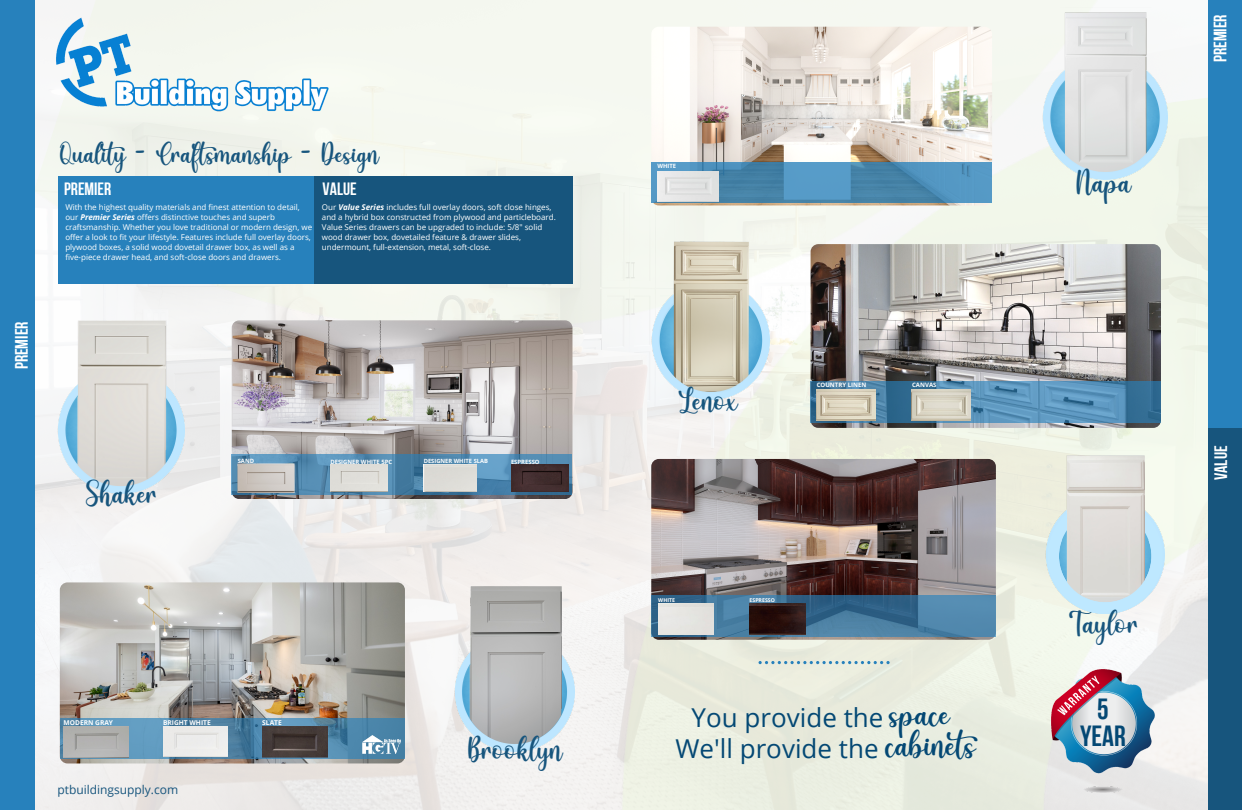
<style>
.page{position:relative;width:1242px;height:810px;background:#fff}
.page>*{position:absolute;margin:0;border:0;box-sizing:border-box;transform-origin:0 0}
.t1{font:40.2px "Gelato";color:#044874}
.t2{font:36px "Gelato";color:#17557d}
.t3{font:32px "Gelato";color:#17557d}
.t4{font:29.1px/27px "Bebas Neue Cyrillic";color:#044874;text-align:center}
.t5{font:26px "Open Sans";color:#044874}
.t6{font:18px "Bebas Neue Cyrillic";color:#fff}
.t7{font:17.8px "Bebas Neue Cyrillic";color:#fff}
.t8{font:12px "Open Sans";color:#17557d}
.t9{font:8px/10px "Open Sans";color:#fff}
.t10{font:700 6.6px "Open Sans";color:#fff}
.t11{font:700 6.1px "Open Sans";color:#fff}
.t12{font:700 5.9px "Open Sans";color:#fff}
.t13{font:700 5.8px "Open Sans";color:#fff}
.t14{font:700 5.2px "Open Sans";color:#fff}
.s1{font-weight:700;font-style:italic}
</style>
<div class="page">
<img style="left:35px;top:621px;width:365px;height:189px">
<img style="left:35px;top:0;width:1062px;height:621px">
<div style="left:0;top:0;width:35px;height:810px;background:#2781bc"></div>
<img style="left:400px;top:61px;width:808px;height:749px">
<img style="left:232px;top:320px;width:340px;height:179px;border-radius:7px">
<svg style="left:232px;top:454px;width:340px;height:41px;background:#5489ae"></svg>
<img style="left:48px;top:15px;width:295px;height:106px">
<div style="left:59px;top:176px;width:513px;height:108px;background:#2781bc"></div>
<div style="left:314px;top:176px;width:259px;height:108px;background:#17557d"></div>
<div style="left:1208px;top:0;width:34px;height:789px;background:#2781bc"></div>
<div style="left:1208px;top:428px;width:34px;height:382px;background:#17557d"></div>
<img style="left:454px;top:586px;width:120px;height:165px">
<img style="left:57px;top:319px;width:127px;height:174px">
<img style="left:511px;top:465px;width:57px;height:27px">
<img style="left:330px;top:465px;width:57px;height:27px">
<img style="left:424px;top:465px;width:52px;height:27px">
<img style="left:238px;top:464px;width:57px;height:28px">
<img style="left:651px;top:27px;width:341px;height:178px;border-radius:7px">
<svg style="left:651px;top:163px;width:341px;height:40px;background:#4d8db6"></svg>
<img style="left:657px;top:171px;width:62px;height:30px">
<img style="left:1043px;top:8px;width:124px;height:171px">
<img style="left:60px;top:582px;width:345px;height:181px;border-radius:8px">
<svg style="left:60px;top:718px;width:345px;height:41px;background:#5389ab"></svg>
<img style="left:64px;top:727px;width:64px;height:31px">
<img style="left:163px;top:726px;width:65px;height:31px">
<img style="left:263px;top:726px;width:64px;height:1px">
<img style="left:811px;top:244px;width:350px;height:184px;border-radius:8px">
<svg style="left:811px;top:382px;width:350px;height:41px;background:#5088ae"></svg>
<img style="left:817px;top:390px;width:59px;height:30px">
<img style="left:651px;top:236px;width:119px;height:163px">
<img style="left:911px;top:390px;width:60px;height:30px">
<img style="left:651px;top:459px;width:345px;height:181px;border-radius:8px">
<svg style="left:651px;top:596px;width:345px;height:40px;background:#44779b"></svg>
<div style="left:658px;top:604px;width:56px;height:31px;background:#e4e5e0"></div>
<img style="left:750px;top:604px;width:55px;height:31px">
<svg style="left:759px;top:661px;width:131px;height:3px"></svg>
<img style="left:1051px;top:670px;width:103px;height:123px">
<img style="left:363px;top:735px;width:37px;height:18px">
<img style="left:1046px;top:451px;width:118px;height:163px">
<img style="left:1067px;top:456px;width:77px;height:42px">
<svg style="left:1047px;top:498px;width:116px;height:116px;background:#d4dfe2"></svg>
<img style="left:263px;top:727px;width:64px;height:31px">
<p class="t6" style="left:14px;top:369px;width:49px;rotate:-90deg">PREMIER</p>
<p class="t3" style="left:59px;top:141px;width:322px">Quality - Craftsmanship - Design</p>
<p class="t9" style="left:65px;top:202px;width:248px">With the highest quality materials and finest attention to detail, our <span class="s1">Premier Series</span> offers distinctive touches and superb craftsmanship. Whether you love traditional or modern design, we offer a look to fit your lifestyle. Features include full overlay doors, plywood boxes, a solid wood dovetail drawer box, as well as a</p>
<p class="t9" style="left:65px;top:252px;width:217px">five-piece drawer head, and soft-close doors and drawers.</p>
<p class="t7" style="left:64px;top:181px;width:49px">PREMIER</p>
<p class="t7" style="left:323px;top:181px;width:36px">VALUE</p>
<p class="t9" style="left:322px;top:202px;width:235px">Our <span class="s1">Value Series</span> includes full overlay doors, soft close hinges, and a hybrid box constructed from plywood and particleboard.<br>Value Series drawers can be upgraded to include: 5/8" solid wood drawer box, dovetailed feature &amp; drawer slides, undermount, full-extension, metal, soft-close.</p>
<p class="t2" style="left:84px;top:479px;width:74px">Shaker</p>
<p class="t12" style="left:238px;top:457px;width:18px">SAND</p>
<p class="t12" style="left:330px;top:457px;width:63px">DESIGNER WHITE 5PC</p>
<p class="t13" style="left:424px;top:457px;width:66px">DESIGNER WHITE SLAB</p>
<p class="t12" style="left:511px;top:457px;width:30px">ESPRESSO</p>
<p class="t10" style="left:64px;top:718px;width:51px">MODERN GRAY</p>
<p class="t10" style="left:163px;top:718px;width:49px">BRIGHT WHITE</p>
<p class="t10" style="left:262px;top:718px;width:21px">SLATE</p>
<p class="t8" style="left:57px;top:781px;width:122px">ptbuildingsupply.com</p>
<p class="t2" style="left:467px;top:735px;width:97px">Brooklyn</p>
<p class="t12" style="left:657px;top:162px;width:20px">WHITE</p>
<p class="t2" style="left:677px;top:386px;width:62px">Lenox</p>
<p class="t11" style="left:817px;top:381px;width:51px">COUNTRY LINEN</p>
<p class="t11" style="left:912px;top:381px;width:26px">CANVAS</p>
<p class="t14" style="left:658px;top:597px;width:18px">WHITE</p>
<p class="t14" style="left:750px;top:597px;width:27px">ESPRESSO</p>
<p class="t5" style="left:692px;top:699px;width:193px">You provide the</p>
<p class="t1" style="left:889px;top:697px;width:62px">space</p>
<p class="t5" style="left:675px;top:731px;width:205px">We'll provide the</p>
<p class="t1" style="left:885px;top:729px;width:103px">cabinets</p>
<p class="t2" style="left:1075px;top:168px;width:57px">Napa</p>
<p class="t6" style="left:1213px;top:62px;width:49px;rotate:-90deg">PREMIER</p>
<p class="t2" style="left:1067px;top:608px;width:72px">Taylor</p>
<p class="t4" style="left:1080px;top:698px;width:47px">5<br>YEAR</p>
<p class="t6" style="left:1214px;top:480px;width:36px;rotate:-90deg">VALUE</p>
</div>
